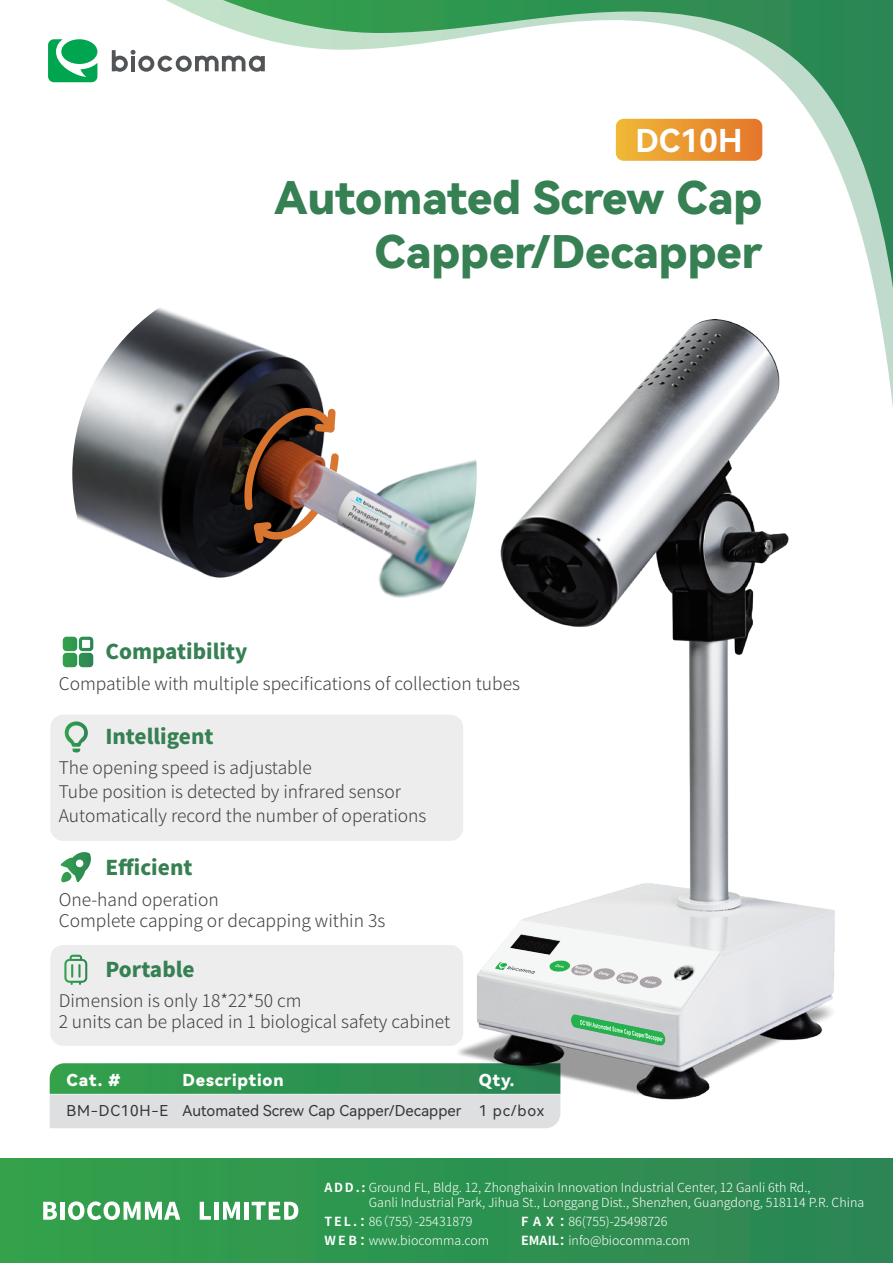
<style>
.page{position:relative;width:893px;height:1263px;background:#fff}
.page>*{position:absolute;margin:0;border:0;box-sizing:border-box;transform-origin:0 0}
.t1{font:45px/54px "Harmony OS Sans SC Black";color:#368053;text-align:right}
.t2{font:31.5px "Harmony OS Sans SC Bold";color:#fff}
.t3{font:800 20.4px "Source Han Sans CN";color:#368053}
.t4{font:300 17.55px/24px "Source Han Sans CN";color:#404041}
.t5{font:16.5px "Harmony OS Sans SC Black";letter-spacing:.05em;color:#fff}
.t6{font:15px "Harmony OS Sans SC";color:#343536}
.t7{font:300 12.45px/18.8px "Source Han Sans CN";color:#fff}
.t8{font:700 12.45px/18.8px "Source Han Sans CN";letter-spacing:.005em;color:#fff}
.t9{font:700 12.45px/18.8px "Source Han Sans CN";letter-spacing:.165em;color:#fff}
.s1{font-weight:700}
</style>
<div class="page">
<img style="left:72px;top:271px;width:405px;height:405px;border-radius:202px">
<svg style="left:50px;top:1063px;width:510px;height:65px;background:#94c0a3"></svg>
<svg style="left:112px;top:50px;width:30px;height:22px"></svg>
<svg style="left:48px;top:39px;width:49px;height:43px"></svg>
<svg style="left:142px;top:0;width:751px;height:556px"></svg>
<svg style="left:223px;top:0;width:670px;height:288px"></svg>
<div style="left:50px;top:715px;width:413px;height:126px;background:#ededed;border-radius:13px"></div>
<div style="left:50px;top:945px;width:413px;height:101px;background:#ededed;border-radius:13px"></div>
<svg style="left:63px;top:637px;width:30px;height:30px"></svg>
<svg style="left:65px;top:721px;width:23px;height:31px"></svg>
<svg style="left:60px;top:852px;width:31px;height:30px"></svg>
<svg style="left:64px;top:955px;width:23px;height:30px"></svg>
<div style="left:0;top:1158px;width:893px;height:105px;background:linear-gradient(to right,#33a24b,#2b8555)"></div>
<svg style="left:43px;top:1202px;width:14px;height:18px"></svg>
<div style="left:60px;top:1202px;width:5px;height:18px;background:#fff"></div>
<svg style="left:68px;top:1201px;width:112px;height:19px"></svg>
<svg style="left:200px;top:1202px;width:11px;height:18px"></svg>
<div style="left:214px;top:1202px;width:5px;height:18px;background:#fff"></div>
<svg style="left:223px;top:1202px;width:17px;height:18px"></svg>
<div style="left:244px;top:1202px;width:5px;height:18px;background:#fff"></div>
<svg style="left:252px;top:1202px;width:46px;height:18px"></svg>
<img style="left:454px;top:320px;width:384px;height:781px">
<svg style="left:481px;top:920px;width:239px;height:87px"></svg>
<svg style="left:571px;top:1014px;width:94px;height:32px;background:#90c2a1"></svg>
<svg style="left:239px;top:398px;width:104px;height:154px"></svg>
<h2 class="t2" style="left:635px;top:119px;width:109px">DC10H</h2>
<h1 class="t1" style="left:274px;top:169px;width:490px">Automated Screw Cap<br>Capper/Decapper</h1>
<p class="t3" style="left:105px;top:640px;width:144px">Compatibility</p>
<p class="t4" style="left:59px;top:672px;width:463px">Compatible with multiple specifications of collection tubes</p>
<p class="t3" style="left:105px;top:725px;width:110px">Intelligent</p>
<p class="t4" style="left:59px;top:756px;width:369px">The opening speed is adjustable<br>Tube position is detected by infrared sensor<br>Automatically record the number of operations</p>
<p class="t3" style="left:105px;top:856px;width:89px">Efficient</p>
<p class="t4" style="left:59px;top:889px;width:328px;line-height:21px">One-hand operation<br>Complete capping or decapping within 3s</p>
<p class="t3" style="left:105px;top:958px;width:91px">Portable</p>
<p class="t4" style="left:59px;top:991px;width:393px;line-height:21px">Dimension is only 18*22*50 cm<br>2 units can be placed in 1 biological safety cabinet</p>
<p class="t5" style="left:67px;top:1068px;width:55px">Cat. #</p>
<p class="t5" style="left:182px;top:1068px;width:103px">Description</p>
<p class="t5" style="left:479px;top:1068px;width:37px">Qty.</p>
<p class="t6" style="left:67px;top:1100px;width:479px">BM-DC10H-E Automated Screw Cap Capper/Decapper 1 pc/box</p>
<p class="t7" style="left:369px;top:1180px;width:497px;line-height:15px;text-indent:-44px"><span class="s1">A D D . :</span> Ground FL, Bldg. 12, Zhonghaixin Innovation Industrial Center, 12 Ganli 6th Rd.,<br>Ganli Industrial Park, Jihua St., Longgang Dist., Shenzhen, Guangdong, 518114 P.R. China</p>
<p class="t7" style="left:369px;top:1212px;width:122px">86（755）-25431879 www.biocomma.com</p>
<p class="t9" style="left:324px;top:1212px;width:49px">TEL.：<br>WEB：</p>
<p class="t8" style="left:521px;top:1212px;width:52px">FAX：<br>EMAIL：</p>
<p class="t7" style="left:568px;top:1212px;width:123px">86(755)-25498726 info@biocomma.com</p>
</div>
